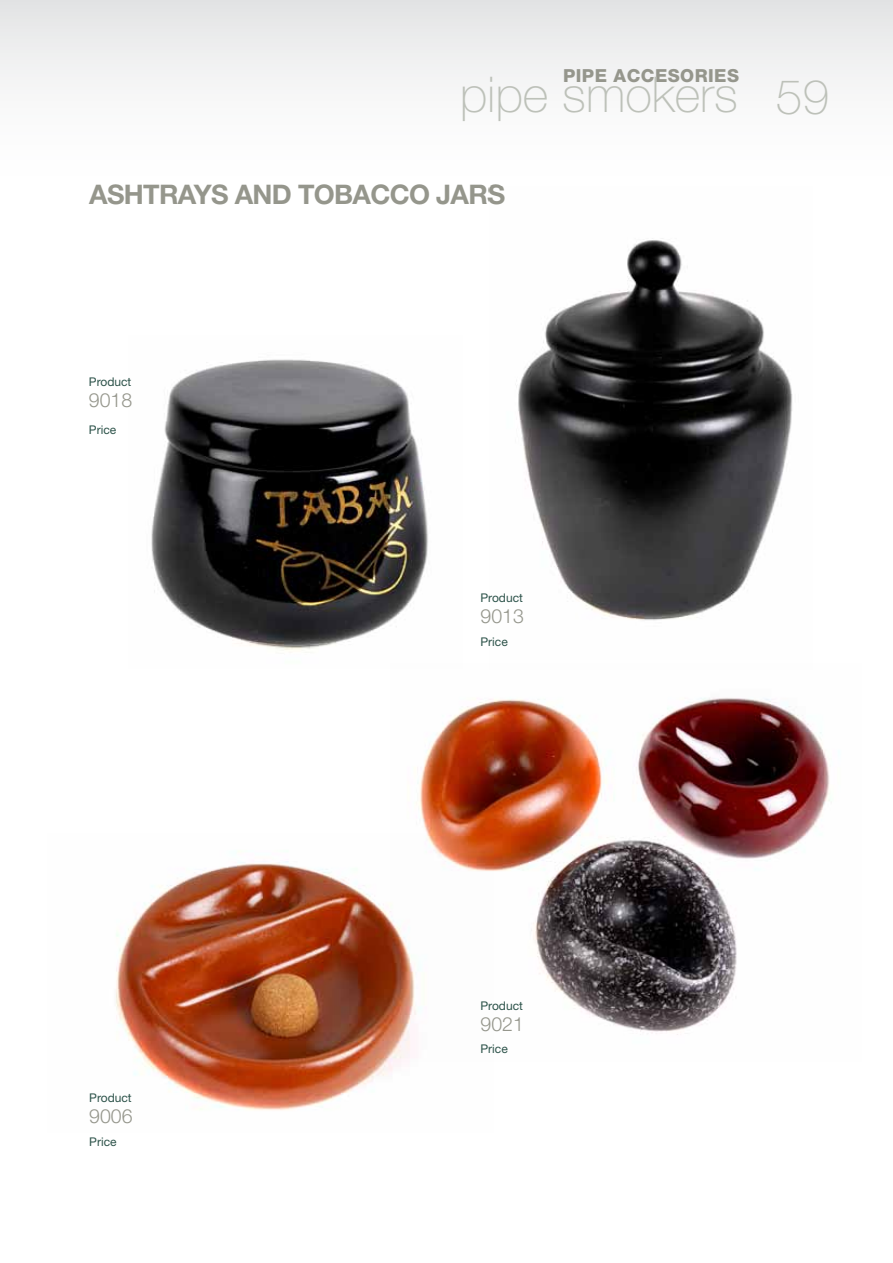
<style>
.page{position:relative;width:893px;height:1263px;background:#fff}
.page>*{position:absolute;margin:0;border:0;box-sizing:border-box;transform-origin:0 0}
.t1{font:100 49.35px "Helvetica Neue";color:#bdc1b9}
.t2{font:100 48px "Helvetica Neue";color:#bdc1b9}
.t3{font:700 27px "Helvetica Neue";letter-spacing:-.025em;color:#95968c}
.t4{font:300 19.5px "Helvetica Neue";color:#95968c}
.t5{font:800 18px "Helvetica Neue";letter-spacing:.025em;color:#95968c}
.t6{font:12px "Helvetica Neue";color:#2d534a}
</style>
<div class="page">
<div style="left:0;top:0;width:893px;height:202px;background:linear-gradient(to bottom,#e6e7e8,#fff)"></div>
<img style="left:151px;top:359px;width:277px;height:292px">
<img style="left:116px;top:851px;width:285px;height:260px">
<img style="left:489px;top:187px;width:323px;height:434px">
<img style="left:391px;top:698px;width:439px;height:364px">
<h3 class="t5" style="left:563px;top:65px;width:177px">PIPE ACCESORIES</h3>
<h1 class="t1" style="left:460px;top:67px;width:279px">pipe smokers</h1>
<h3 class="t3" style="left:89px;top:178px;width:417px">ASHTRAYS AND TOBACCO JARS</h3>
<h2 class="t2" style="left:776px;top:70px;width:55px">59</h2>
<p class="t6" style="left:89px;top:375px;width:44px">Product</p>
<h3 class="t4" style="left:89px;top:388px;width:45px">9018</h3>
<p class="t6" style="left:89px;top:423px;width:29px">Price</p>
<p class="t6" style="left:480px;top:591px;width:44px">Product</p>
<h3 class="t4" style="left:480px;top:604px;width:45px">9013</h3>
<p class="t6" style="left:480px;top:635px;width:29px">Price</p>
<p class="t6" style="left:89px;top:1091px;width:44px">Product</p>
<h3 class="t4" style="left:89px;top:1104px;width:45px">9006</h3>
<p class="t6" style="left:89px;top:1135px;width:29px">Price</p>
<p class="t6" style="left:480px;top:998px;width:44px">Product</p>
<h3 class="t4" style="left:480px;top:1012px;width:45px">9021</h3>
<p class="t6" style="left:480px;top:1042px;width:29px">Price</p>
</div>
